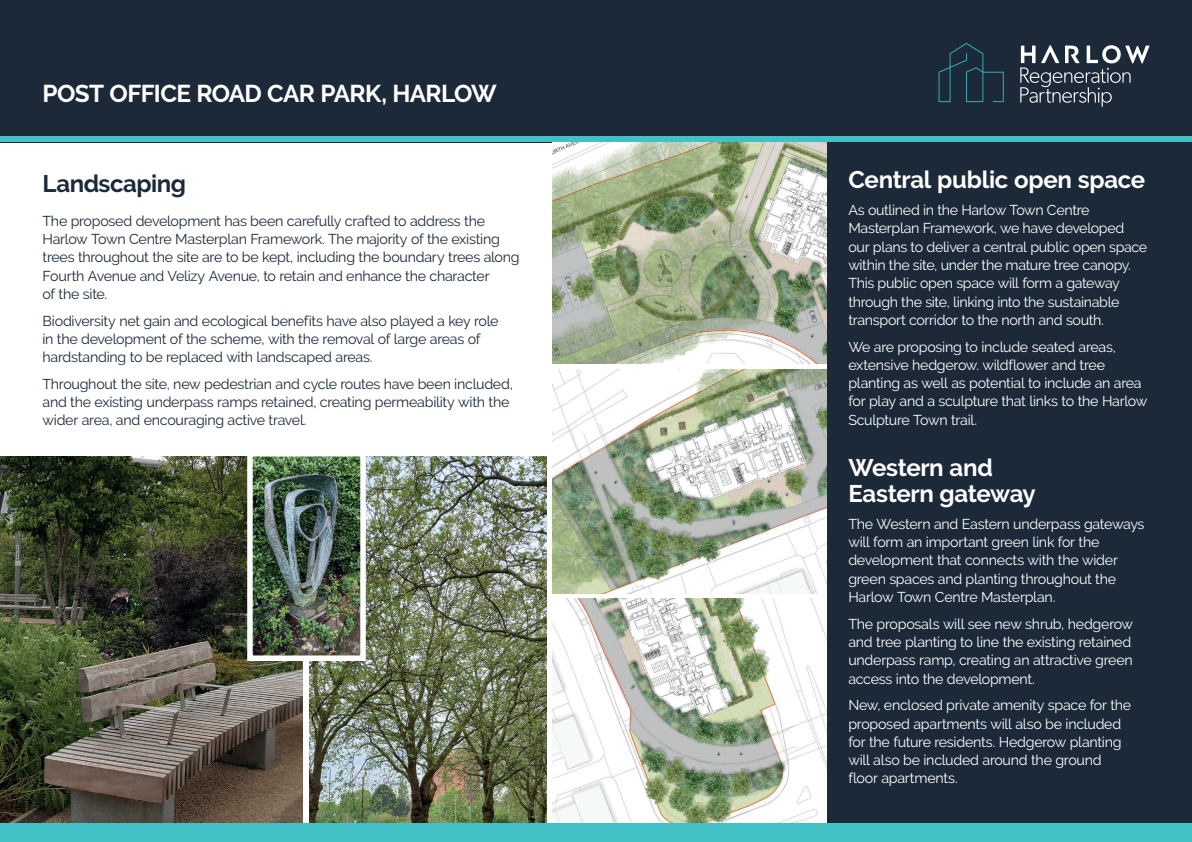
<style>
.page{position:relative;width:1192px;height:842px;background:#fff}
.page>*{position:absolute;margin:0;border:0;box-sizing:border-box;transform-origin:0 0}
.t1{font:700 24.3px "Raleway";letter-spacing:-.03em;color:#fff}
.Body_Copy_-_9pt{font:700 24px "Raleway";letter-spacing:-.015em;color:#fff}
.Body_Copy_-_9pt-2{font:700 24px "Raleway";letter-spacing:-.02em;color:#1b2939}
.Body_copy_boards{font:14.25px/18.2px "Raleway";letter-spacing:-.02em;color:#fff}
.Body_copy_boards-2{font:14.25px/18.2px "Raleway";letter-spacing:-.02em;color:#1b2939}
</style>
<div class="page">
<div style="left:0;top:0;width:1192px;height:142px;background:#1b2939"></div>
<svg style="left:939px;top:43px;width:65px;height:59px"></svg>
<svg style="left:1020px;top:45px;width:129px;height:62px"></svg>
<div style="left:827px;top:142px;width:365px;height:700px;background:#1b2939"></div>
<img style="left:0;top:457px;width:303px;height:366px">
<img style="left:309px;top:457px;width:237px;height:366px">
<img style="left:254px;top:458px;width:105px;height:196px">
<div style="left:247px;top:451px;width:119px;height:210px;border:6px solid #fff"></div>
<div style="left:0;top:136px;width:1192px;height:6px;background:#41c1c6"></div>
<div style="left:0;top:823px;width:1192px;height:19px;background:#41c1c6"></div>
<img style="left:552px;top:142px;width:275px;height:221px">
<img style="left:552px;top:369px;width:275px;height:224px">
<img style="left:552px;top:599px;width:275px;height:224px">
<h1 class="t1" style="left:43px;top:80px;width:456px">POST OFFICE ROAD CAR PARK, HARLOW</h1>
<p class="Body_Copy_-_9pt-2" style="left:43px;top:170px;width:145px">Landscaping</p>
<p class="Body_Copy_-_9pt" style="left:848px;top:166px;width:298px">Central public open space</p>
<p class="Body_copy_boards" style="left:848px;top:201px;width:300px">As outlined in the Harlow Town Centre Masterplan Framework, we have developed our plans to deliver a central public open space within the site, under the mature tree canopy.<br>This public open space will form a gateway through the site, linking into the sustainable transport corridor to the north and south.</p>
<p class="Body_copy_boards" style="left:848px;top:337px;width:300px">We are proposing to include seated areas, extensive hedgerow. wildflower and tree planting as well as potential to include an area for play and a sculpture that links to the Harlow Sculpture Town trail.</p>
<p class="Body_Copy_-_9pt" style="left:848px;top:454px;width:146px">Western and</p>
<p class="Body_Copy_-_9pt" style="left:848px;top:480px;width:189px">Eastern gateway</p>
<p class="Body_copy_boards" style="left:848px;top:515px;width:298px">The Western and Eastern underpass gateways will form an important green link for the development that connects with the wider green spaces and planting throughout the Harlow Town Centre Masterplan.</p>
<p class="Body_copy_boards" style="left:848px;top:615px;width:286px">The proposals will see new shrub, hedgerow and tree planting to line the existing retained underpass ramp, creating an attractive green access into the development.</p>
<p class="Body_copy_boards" style="left:848px;top:696px;width:284px">New, enclosed private amenity space for the proposed apartments will also be included</p>
<p class="Body_copy_boards" style="left:848px;top:733px;width:275px">for the future residents. Hedgerow planting</p>
<p class="Body_copy_boards" style="left:848px;top:751px;width:255px">will also be included around the ground</p>
<p class="Body_copy_boards" style="left:848px;top:769px;width:111px">floor apartments.</p>
<p class="Body_copy_boards-2" style="left:43px;top:212px;width:479px">The proposed development has been carefully crafted to address the Harlow Town Centre Masterplan Framework. The majority of the existing trees throughout the site are to be kept, including the boundary trees along Fourth Avenue and Velizy Avenue, to retain and enhance the character</p>
<p class="Body_copy_boards-2" style="left:43px;top:285px;width:66px">of the site.</p>
<p class="Body_copy_boards-2" style="left:43px;top:311px;width:458px">Biodiversity net gain and ecological benefits have also played a key role in the development of the scheme, with the removal of large areas of hardstanding to be replaced with landscaped areas.</p>
<p class="Body_copy_boards-2" style="left:43px;top:375px;width:472px">Throughout the site, new pedestrian and cycle routes have been included, and the existing underpass ramps retained, creating permeability with the wider area, and encouraging active travel.</p>
</div>
